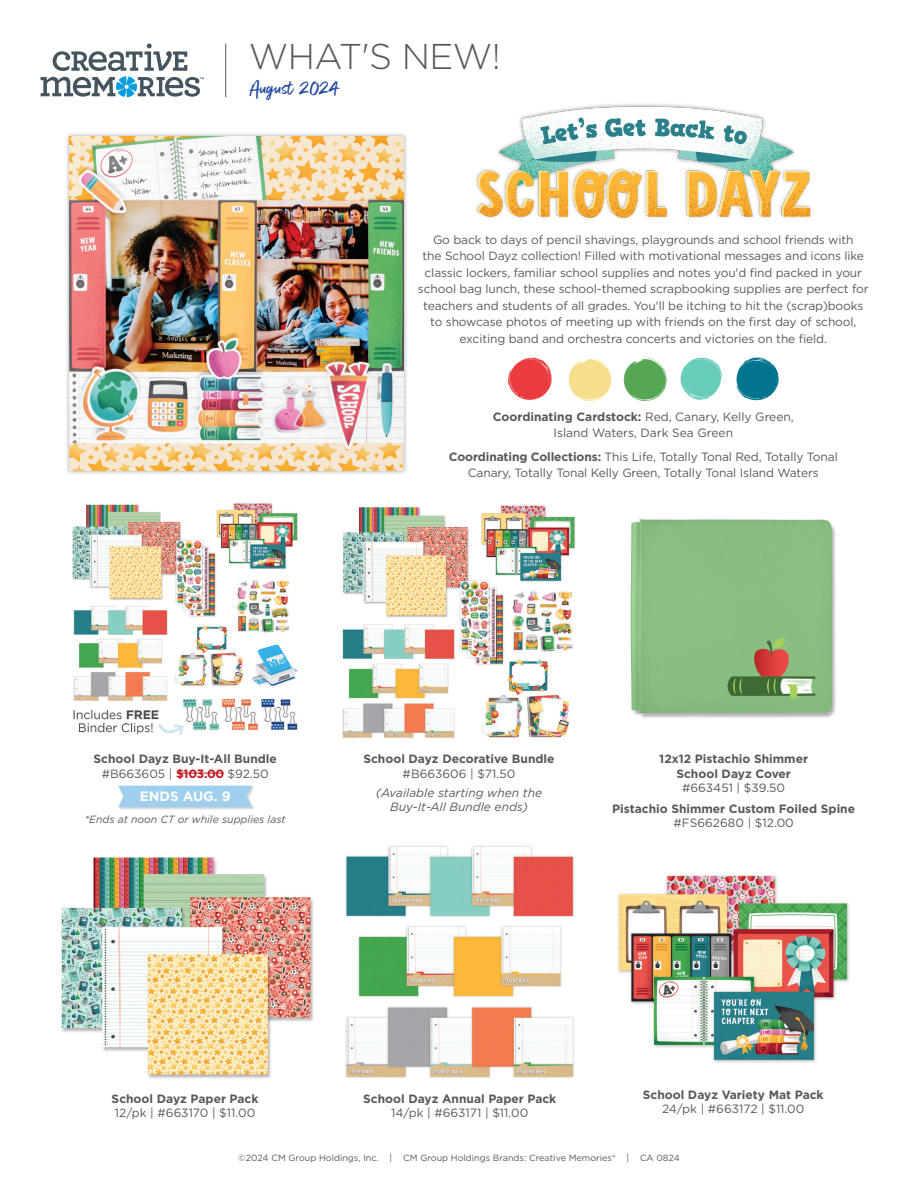
<style>
.page{position:relative;width:918px;height:1188px;background:#fff}
.page>*{position:absolute;margin:0;border:0;box-sizing:border-box;transform-origin:0 0}
.t1{font:300 35.85px "Gotham";letter-spacing:-.015em;color:#57585a}
.t2{font:24px "Better Times";color:#22469d}
.t3{font:700 13.5px "Gotham";color:#fff}
.t4{font:12px/16.5px "Gotham";letter-spacing:-.01em;color:#57585a;text-align:center}
.t5{font:700 12px/14.4px "Gotham";color:#57585a;text-align:center}
.t6{font:italic 12px/13.5px "Gotham";color:#57585a;text-align:center}
.t7{font:italic 10.5px "Gotham";color:#57585a}
.t8{font:9px "Gotham";color:#57585a}
.s1{font-weight:700}
.s2{font-weight:400}
.s3{color:#c2171e}
</style>
<div class="page">
<hr style="left:225px;top:44px;width:1px;height:53px;background:#57585a">
<svg style="left:41px;top:44px;width:163px;height:53px"></svg>
<img style="left:630px;top:518px;width:206px;height:200px">
<img style="left:618px;top:875px;width:231px;height:188px">
<img style="left:72px;top:503px;width:226px;height:232px">
<img style="left:61px;top:857px;width:253px;height:222px">
<img style="left:345px;top:845px;width:229px;height:233px">
<div style="left:66px;top:133px;width:342px;height:342px;background:#231f20;opacity:.35"></div>
<img style="left:70px;top:136px;width:334px;height:335px">
<img style="left:342px;top:505px;width:234px;height:234px">
<div style="left:118px;top:785px;width:137px;height:26px;background:#231f20;opacity:.2"></div>
<div style="left:118px;top:786px;width:134px;height:21px;background:#a0cfee"></div>
<svg style="left:508px;top:357px;width:44px;height:43px"></svg>
<svg style="left:569px;top:357px;width:43px;height:44px"></svg>
<svg style="left:680px;top:357px;width:42px;height:43px"></svg>
<svg style="left:736px;top:357px;width:43px;height:43px"></svg>
<svg style="left:624px;top:357px;width:43px;height:44px"></svg>
<img style="left:476px;top:104px;width:335px;height:115px">
<hr style="left:178px;top:773px;width:46px;height:1px;background:#c2171e">
<p class="t1" style="left:249px;top:34px;width:254px">WHAT'S NEW!</p>
<p class="t2" style="left:250px;top:75px;width:90px">August 2024</p>
<p class="t4" style="left:418px;top:231px;width:452px">Go back to days of pencil shavings, playgrounds and school friends with<br>the School Dayz collection! Filled with motivational messages and icons like classic lockers, familiar school supplies and notes you'd find packed in your school bag lunch, these school-themed scrapbooking supplies are perfect for teachers and students of all grades. You'll be itching to hit the (scrap)books to showcase photos of meeting up with friends on the first day of school, exciting band and orchestra concerts and victories on the field.</p>
<p class="t4" style="left:493px;top:408px;width:303px"><span class="s1">Coordinating Cardstock:</span> Red, Canary, Kelly Green,<br>Island Waters, Dark Sea Green</p>
<p class="t4" style="left:449px;top:448px;width:391px"><span class="s1">Coordinating Collections:</span> This Life, Totally Tonal Red, Totally Tonal<br>Canary, Totally Tonal Kelly Green, Totally Tonal Island Waters</p>
<p class="t5" style="left:94px;top:752px;width:185px">School Dayz Buy-It-All Bundle <span class="s2">#B663605 |</span> <span class="s3">$103.00</span> <span class="s2">$92.50</span></p>
<p class="t3" style="left:140px;top:788px;width:92px">ENDS AUG. 9</p>
<p class="t7" style="left:85px;top:812px;width:203px">*Ends at noon CT or while supplies last</p>
<p class="t5" style="left:363px;top:752px;width:193px">School Dayz Decorative Bundle <span class="s2">#B663606 | $71.50</span></p>
<p class="t6" style="left:376px;top:786px;width:168px">(Available starting when the<br>Buy-It-All Bundle ends)</p>
<p class="t5" style="left:659px;top:752px;width:150px">12x12 Pistachio Shimmer<br>School Dayz Cover <span class="s2">#663451 | $39.50</span></p>
<p class="t5" style="left:612px;top:801px;width:244px">Pistachio Shimmer Custom Foiled Spine <span class="s2">#FS662680 | $12.00</span></p>
<p class="t4" style="left:112px;top:1091px;width:148px;line-height:14.4px;text-align:left"><span class="s1">School Dayz Paper Pack<br></span>12/pk | #663170 | $11.00</p>
<p class="t5" style="left:363px;top:1092px;width:195px">School Dayz Annual Paper Pack<br><span class="s2">14/pk | #663171 | $11.00</span></p>
<p class="t5" style="left:643px;top:1087px;width:182px">School Dayz Variety Mat Pack<br><span class="s2">24/pk | #663172 | $11.00</span></p>
<p class="t8" style="left:238px;top:1152px;width:443px">©2024 CM Group Holdings, Inc. | CM Group Holdings Brands: Creative Memories® | CA 0824</p>
</div>
